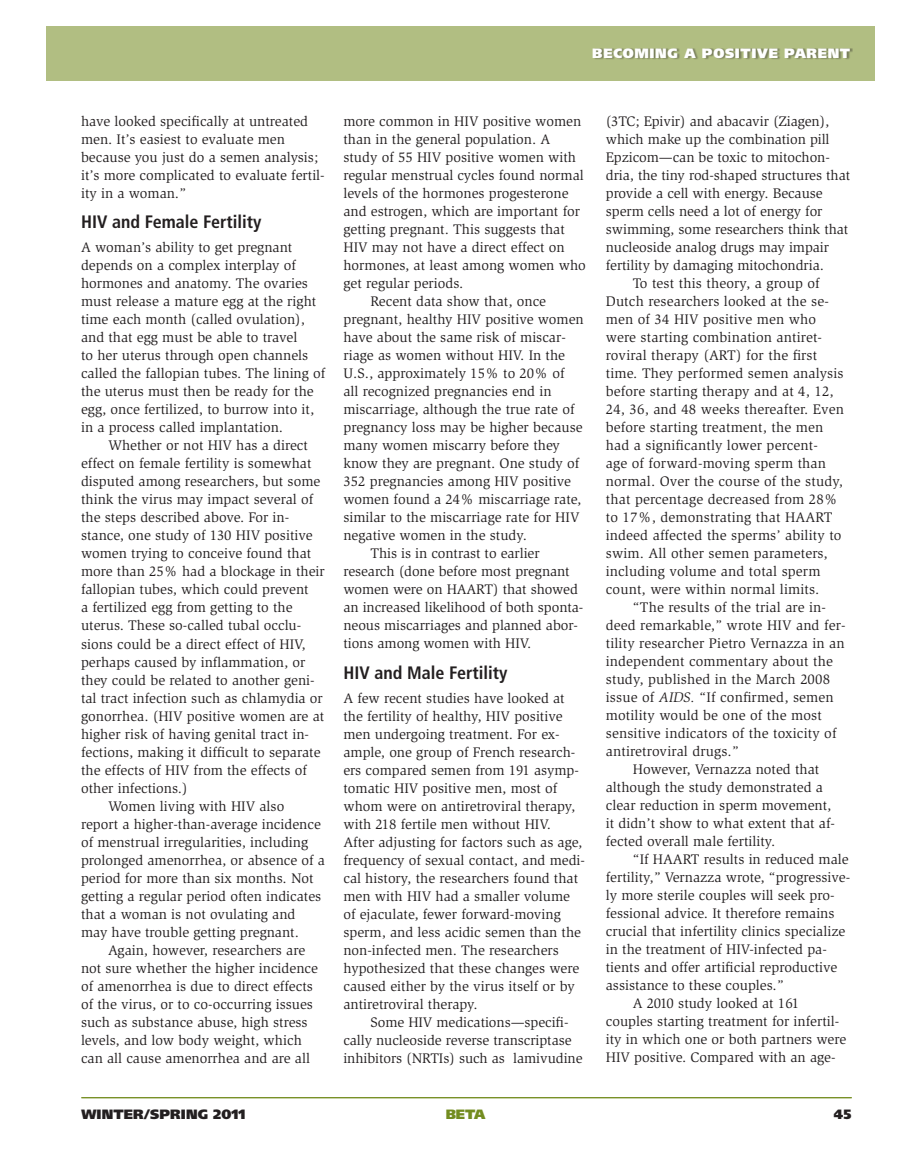
<style>
.page{position:relative;width:905px;height:1175px;background:#fff}
.page>*{position:absolute;margin:0;border:0;box-sizing:border-box;transform-origin:0 0}
.Feature_2_Subheader{font:700 condensed 18px "Frutiger";color:#231f20}
.Main_Body_Text{font:14.25px/18px "Slimbach";color:#231f20}
.Main_Body_Text_1st_p{font:14.25px/18px "Slimbach";color:#231f20}
.t1{font:900 13.5px "Frutiger";letter-spacing:.05em;color:#fff}
.t2{font:900 13.5px "Frutiger";letter-spacing:.01em;color:#231f20}
.t3{font:900 13.5px "Frutiger";color:#738c1f}
.s1{font-style:italic}
</style>
<div class="page">
<div style="left:46px;top:27px;width:828px;height:54px;background:#b1be82"></div>
<div style="left:593px;top:48px;width:259px;height:13px;background:#231f20;opacity:.4"></div>
<hr style="left:81px;top:1097px;width:770px;height:1px;background:#738c1f">
<p class="t1" style="left:592px;top:45px;width:259px">BECOMING A POSITIVE PARENT</p>
<p class="Main_Body_Text" style="left:81px;top:112px;width:245px">have looked specifically at untreated men. It’s easiest to evaluate men because you just do a semen analysis; it’s more complicated to evaluate fertil&shy;ity in a woman.”</p>
<p class="Feature_2_Subheader" style="left:81px;top:211px;width:182px">HIV and Female Fertility</p>
<p class="Main_Body_Text_1st_p" style="left:81px;top:239px;width:246px">A woman’s ability to get pregnant depends on a complex interplay of hormones and anatomy. The ovaries must release a mature egg at the right time each month (called ovulation), and that egg must be able to travel<br>to her uterus through open channels called the fallopian tubes. The lining of the uterus must then be ready for the egg, once fertilized, to burrow into it, in a process called implantation.</p>
<p class="Main_Body_Text" style="left:81px;top:437px;width:245px;text-indent:27px">Whether or not HIV has a direct effect on female fertility is somewhat disputed among researchers, but some think the virus may impact several of the steps described above. For in&shy;stance, one study of 130 HIV positive women trying to conceive found that more than 25% had a blockage in their fallopian tubes, which could prevent<br>a fertilized egg from getting to the uterus. These so-called tubal occlu&shy;sions could be a direct effect of HIV, perhaps caused by inflammation, or they could be related to another geni&shy;tal tract infection such as chlamydia or gonorrhea. (HIV positive women are at higher risk of having genital tract in&shy;fections, making it difficult to separate the effects of HIV from the effects of other infections.)</p>
<p class="Main_Body_Text" style="left:81px;top:797px;width:245px;text-indent:27px">Women living with HIV also report a higher-than-average incidence of menstrual irregularities, including prolonged amenorrhea, or absence of a period for more than six months. Not getting a regular period often indicates that a woman is not ovulating and may have trouble getting pregnant.</p>
<p class="Main_Body_Text" style="left:81px;top:941px;width:238px;text-indent:27px">Again, however, researchers are not sure whether the higher incidence of amenorrhea is due to direct effects of the virus, or to co-occurring issues such as substance abuse, high stress levels, and low body weight, which can all cause amenorrhea and are all</p>
<p class="Main_Body_Text" style="left:343px;top:112px;width:244px">more common in HIV positive women than in the general population. A study of 55 HIV positive women with regular menstrual cycles found normal levels of the hormones progesterone and estrogen, which are important for getting pregnant. This suggests that HIV may not have a direct effect on hormones, at least among women who get regular periods.</p>
<p class="Main_Body_Text" style="left:343px;top:292px;width:242px;text-indent:27px">Recent data show that, once pregnant, healthy HIV positive women have about the same risk of miscar&shy;riage as women without HIV. In the U.S., approximately 15% to 20% of<br>all recognized pregnancies end in miscarriage, although the true rate of pregnancy loss may be higher because many women miscarry before they know they are pregnant. One study of 352 pregnancies among HIV positive women found a 24% miscarriage rate, similar to the miscarriage rate for HIV negative women in the study.</p>
<p class="Main_Body_Text" style="left:343px;top:544px;width:241px;text-indent:27px">This is in contrast to earlier research (done before most pregnant women were on HAART) that showed an increased likelihood of both sponta&shy;neous miscarriages and planned abor&shy;tions among women with HIV.</p>
<p class="Feature_2_Subheader" style="left:343px;top:661px;width:166px">HIV and Male Fertility</p>
<p class="Main_Body_Text_1st_p" style="left:343px;top:689px;width:243px">A few recent studies have looked at the fertility of healthy, HIV positive men undergoing treatment. For ex&shy;ample, one group of French research&shy;ers compared semen from 191 asymp&shy;tomatic HIV positive men, most of whom were on antiretroviral therapy, with 218 fertile men without HIV.<br>After adjusting for factors such as age, frequency of sexual contact, and medi&shy;cal history, the researchers found that men with HIV had a smaller volume of ejaculate, fewer forward-moving sperm, and less acidic semen than the non-infected men. The researchers hypothesized that these changes were caused either by the virus itself or by antiretroviral therapy.</p>
<p class="Main_Body_Text" style="left:343px;top:1013px;width:240px;text-indent:27px">Some HIV medications—specifi&shy;cally nucleoside reverse transcriptase inhibitors (NRTIs) such as lamivudine</p>
<p class="Main_Body_Text" style="left:606px;top:112px;width:246px">(3TC; Epivir) and abacavir (Ziagen), which make up the combination pill Epzicom—can be toxic to mitochon&shy;dria, the tiny rod-shaped structures that provide a cell with energy. Because sperm cells need a lot of energy for swimming, some researchers think that nucleoside analog drugs may impair fertility by damaging mitochondria.</p>
<p class="Main_Body_Text" style="left:606px;top:274px;width:239px;text-indent:27px">To test this theory, a group of Dutch researchers looked at the se&shy;men of 34 HIV positive men who were starting combination antiret&shy;roviral therapy (ART) for the first time. They performed semen analysis before starting therapy and at 4, 12, 24, 36, and 48 weeks thereafter. Even before starting treatment, the men had a significantly lower percent-<br>age of forward-moving sperm than normal. Over the course of the study, that percentage decreased from 28% to 17%, demonstrating that HAART indeed affected the sperms’ ability to swim. All other semen parameters, including volume and total sperm count, were within normal limits.</p>
<p class="Main_Body_Text" style="left:606px;top:598px;width:241px;text-indent:27px">“The results of the trial are in&shy;deed remarkable,” wrote HIV and fer&shy;tility researcher Pietro Vernazza in an independent commentary about the study, published in the March 2008 issue of <span class="s1">AIDS.</span> “If confirmed, semen motility would be one of the most sensitive indicators of the toxicity of antiretroviral drugs.”</p>
<p class="Main_Body_Text" style="left:606px;top:760px;width:231px;text-indent:27px">However, Vernazza noted that although the study demonstrated a clear reduction in sperm movement, it didn’t show to what extent that af&shy;fected overall male fertility.</p>
<p class="Main_Body_Text" style="left:606px;top:850px;width:246px;text-indent:27px">“If HAART results in reduced male fertility,” Vernazza wrote, “progressive&shy;ly more sterile couples will seek pro&shy;fessional advice. It therefore remains crucial that infertility clinics specialize in the treatment of HIV-infected pa&shy;tients and offer artificial reproductive assistance to these couples.”</p>
<p class="Main_Body_Text" style="left:606px;top:994px;width:242px;text-indent:27px">A 2010 study looked at 161 couples starting treatment for infertil&shy;ity in which one or both partners were HIV positive. Compared with an age-</p>
<p class="t2" style="left:81px;top:1106px;width:166px">WINTER/SPRING 2011</p>
<p class="t3" style="left:446px;top:1106px;width:41px">BETA</p>
<p class="t2" style="left:833px;top:1106px;width:19px">45</p>
</div>
